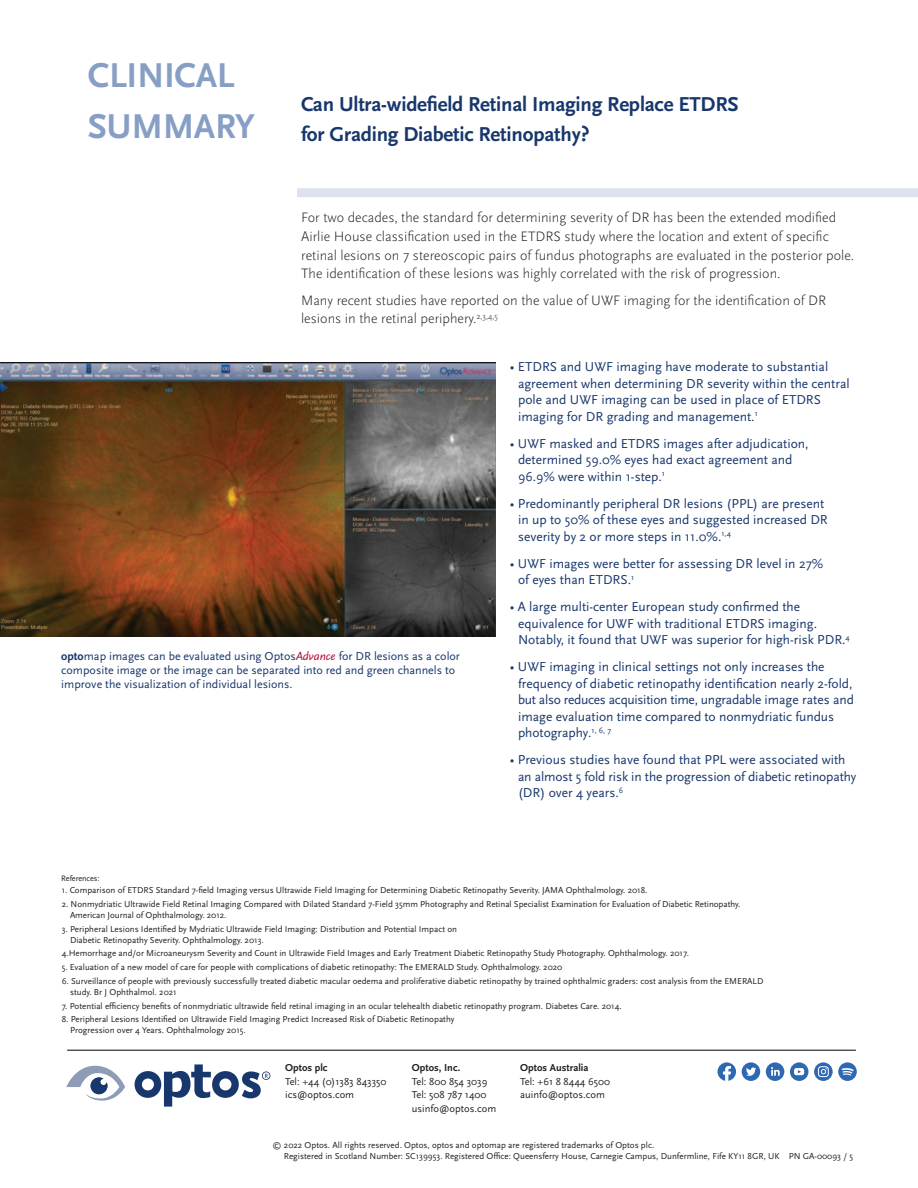
<style>
.page{position:relative;width:918px;height:1188px;background:#fff}
.page>*{position:absolute;margin:0;border:0;box-sizing:border-box;transform-origin:0 0}
.t1{font:700 36px "Scala Sans OT";letter-spacing:-.01em;color:#879fc5}
.t2{font:700 21px/30.8px "Scala Sans OT";letter-spacing:-.01em;color:#18376c}
.t3{font:300 14.25px/18.8px "Scala Sans OT";color:#231f20}
.t4{font:13.5px/16.5px "Scala Sans OT";color:#18376c}
.t5{font:12px/14.4px "Scala Sans OT";color:#18376c}
.t6{font:10.5px "Scala Sans OT";color:#231f20}
.t7{font:700 10.5px "Scala Sans OT";color:#231f20}
.t8{font:9px/10.8px "Scala Sans OT";color:#231f20}
.t9{font:8.25px "Scala Sans OT";letter-spacing:-.01em;color:#231f20}
.s1{font-weight:700}
.s2{font-style:italic;color:#b50536}
</style>
<div class="page">
<div style="left:297px;top:188px;width:621px;height:9px;background:#dce2ee"></div>
<img style="left:0;top:362px;width:495px;height:275px">
<hr style="left:67px;top:1050px;width:789px;height:1px;background:#231f20">
<svg style="left:66px;top:1065px;width:59px;height:36px"></svg>
<svg style="left:135px;top:1064px;width:135px;height:43px"></svg>
<svg style="left:718px;top:1062px;width:18px;height:19px"></svg>
<div style="left:742px;top:1062px;width:18px;height:19px;background:#2e67b2;border-radius:50%"></div>
<svg style="left:746px;top:1067px;width:10px;height:9px"></svg>
<div style="left:766px;top:1062px;width:18px;height:19px;background:#2e67b2;border-radius:50%"></div>
<svg style="left:771px;top:1067px;width:9px;height:9px"></svg>
<svg style="left:790px;top:1062px;width:18px;height:19px"></svg>
<svg style="left:794px;top:1068px;width:10px;height:7px"></svg>
<svg style="left:814px;top:1062px;width:19px;height:19px"></svg>
<svg style="left:818px;top:1066px;width:11px;height:11px"></svg>
<div style="left:838px;top:1062px;width:19px;height:19px;background:#2e67b2;border-radius:50%"></div>
<svg style="left:842px;top:1068px;width:12px;height:8px"></svg>
<p class="t1" style="left:88px;top:61px;width:149px">CLINICAL</p>
<p class="t1" style="left:88px;top:112px;width:169px">SUMMARY</p>
<p class="t2" style="left:301px;top:90px;width:439px">Can Ultra-widefield Retinal Imaging Replace ETDRS for Grading Diabetic Retinopathy?</p>
<p class="t3" style="left:301px;top:209px;width:555px">For two decades, the standard for determining severity of DR has been the extended modified Airlie House classification used in the ETDRS study where the location and extent of specific retinal lesions on 7 stereoscopic pairs of fundus photographs are evaluated in the posterior pole.<br>The identification of these lesions was highly correlated with the risk of progression.</p>
<p class="t3" style="left:301px;top:292px;width:527px">Many recent studies have reported on the value of UWF imaging for the identification of DR lesions in the retinal periphery.<sup>2,3,4,5</sup></p>
<p class="t4" style="left:518px;top:360px;width:333px;text-indent:-8px">• ETDRS and UWF imaging have moderate to substantial agreement when determining DR severity within the central pole and UWF imaging can be used in place of ETDRS imaging for DR grading and management.<sup>1</sup></p>
<p class="t4" style="left:518px;top:436px;width:292px;text-indent:-8px">• UWF masked and ETDRS images after adjudication, determined 59.0% eyes had exact agreement and<br>96.9% were within 1-step.<sup>1</sup></p>
<p class="t4" style="left:518px;top:496px;width:311px;text-indent:-8px">• Predominantly peripheral DR lesions (PPL) are present in up to 50% of these eyes and suggested increased DR severity by 2 or more steps in 11.0%.<sup>1,4</sup></p>
<p class="t4" style="left:518px;top:556px;width:307px;text-indent:-8px">• UWF images were better for assessing DR level in 27% of eyes than ETDRS.<sup>1</sup></p>
<p class="t4" style="left:518px;top:600px;width:333px;text-indent:-8px">• A large multi-center European study confirmed the equivalence for UWF with traditional ETDRS imaging.<br>Notably, it found that UWF was superior for high-risk PDR.<sup>4</sup></p>
<p class="t4" style="left:518px;top:660px;width:338px;text-indent:-8px">• UWF imaging in clinical settings not only increases the frequency of diabetic retinopathy identification nearly 2-fold, but also reduces acquisition time, ungradable image rates and image evaluation time compared to nonmydriatic fundus photography.<sup>1,</sup> <sup>6,</sup> <sup>7</sup></p>
<p class="t4" style="left:518px;top:753px;width:340px;text-indent:-8px">• Previous studies have found that PPL were associated with an almost 5 fold risk in the progression of diabetic retinopathy (DR) over 4 years.<sup>6</sup></p>
<p class="t5" style="left:61px;top:650px;width:400px"><span class="s1">opto</span>map images can be evaluated using Optos<span class="s2">Advance</span> for DR lesions as a color composite image or the image can be separated into red and green channels to improve the visualization of individual lesions.</p>
<p class="t9" style="left:61px;top:875px;width:40px">References:</p>
<p class="t8" style="left:62px;top:886px;width:587px">1. Comparison of ETDRS Standard 7-field Imaging versus Ultrawide Field Imaging for Determining Diabetic Retinopathy Severity. JAMA Ophthalmology. 2018.</p>
<p class="t8" style="left:70px;top:900px;width:672px;text-indent:-8px">2. Nonmydriatic Ultrawide Field Retinal Imaging Compared with Dilated Standard 7-Field 35mm Photography and Retinal Specialist Examination for Evaluation of Diabetic Retinopathy.<br>American Journal of Ophthalmology. 2012.</p>
<p class="t8" style="left:70px;top:924px;width:389px;text-indent:-8px">3. Peripheral Lesions Identified by Mydriatic Ultrawide Field Imaging: Distribution and Potential Impact on<br>Diabetic Retinopathy Severity. Ophthalmology. 2013.</p>
<p class="t8" style="left:62px;top:949px;width:629px">4.Hemorrhage and/or Microaneurysm Severity and Count in Ultrawide Field Images and Early Treatment Diabetic Retinopathy Study Photography. Ophthalmology. 2017.</p>
<p class="t8" style="left:62px;top:963px;width:502px">5. Evaluation of a new model of care for people with complications of diabetic retinopathy: The EMERALD Study. Ophthalmology. 2020</p>
<p class="t8" style="left:70px;top:977px;width:695px;text-indent:-8px">6. Surveillance of people with previously successfully treated diabetic macular oedema and proliferative diabetic retinopathy by trained ophthalmic graders: cost analysis from the EMERALD study. Br J Ophthalmol. 2021</p>
<p class="t8" style="left:62px;top:1001px;width:562px">7. Potential efficiency benefits of nonmydriatic ultrawide field retinal imaging in an ocular telehealth diabetic retinopathy program. Diabetes Care. 2014.</p>
<p class="t8" style="left:70px;top:1015px;width:386px;text-indent:-8px">8. Peripheral Lesions Identified on Ultrawide Field Imaging Predict Increased Risk of Diabetic Retinopathy<br>Progression over 4 Years. Ophthalmology 2015.</p>
<p class="t7" style="left:285px;top:1063px;width:44px">Optos plc</p>
<p class="t6" style="left:285px;top:1077px;width:103px">Tel: +44 (0)1383 843350</p>
<p class="t6" style="left:285px;top:1090px;width:71px">ics@optos.com</p>
<p class="t7" style="left:520px;top:1063px;width:70px">Optos Australia</p>
<p class="t6" style="left:520px;top:1077px;width:91px">Tel: +61 8 8444 6500</p>
<p class="t6" style="left:520px;top:1090px;width:86px">auinfo@optos.com</p>
<p class="t7" style="left:412px;top:1063px;width:50px">Optos, Inc.</p>
<p class="t6" style="left:412px;top:1077px;width:77px">Tel: 800 854 3039</p>
<p class="t6" style="left:412px;top:1090px;width:76px">Tel: 508 787 1400</p>
<p class="t6" style="left:412px;top:1104px;width:86px">usinfo@optos.com</p>
<p class="t8" style="left:284px;top:1141px;width:571px;text-indent:-11px">© 2022 Optos. All rights reserved. Optos, optos and optomap are registered trademarks of Optos plc.<br>Registered in Scotland Number: SC139953. Registered Office: Queensferry House, Carnegie Campus, Dunfermline, Fife KY11 8GR, UK PN GA-00093 / 5</p>
</div>
